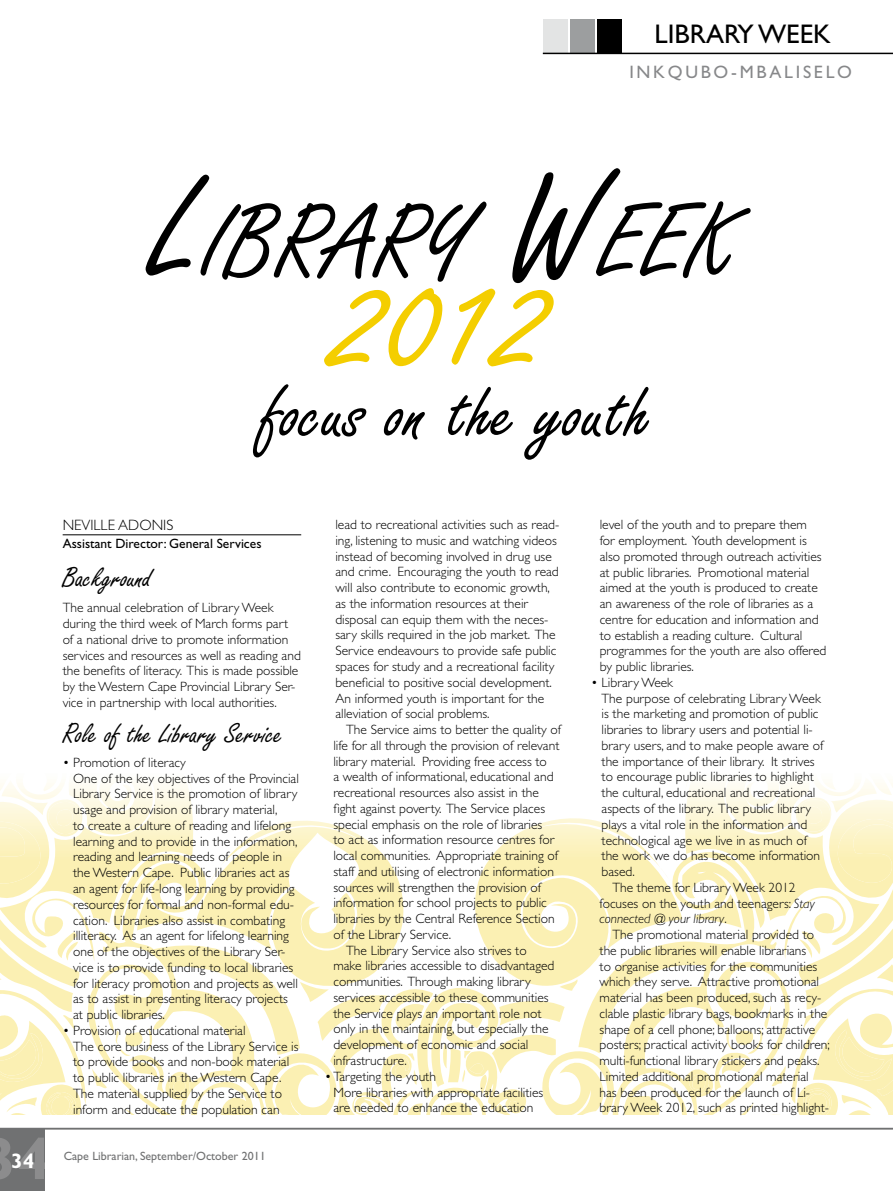
<style>
.page{position:relative;width:893px;height:1191px;background:#fff}
.page>*{position:absolute;margin:0;border:0;box-sizing:border-box;transform-origin:0 0}
.t1{font:159px "Freestyle Script";color:#f4ce00}
.t2{font:111.3px "Freestyle Script";color:#000}
.t3{font:82.5px "Freestyle Script";color:#000}
.t4{font:700 60px "Gill Sans";color:#fff}
.t5{font:30px "Freestyle Script";color:#000}
.t6{font:27px "Gill Sans";color:#000}
.t7{font:700 21px "Gill Sans";color:#fff}
.t8{font:18px "Gill Sans";letter-spacing:.15em;color:#87888a}
.t9{font:300 15px "Gill Sans";color:#000}
.t10{font:300 13.5px/15.8px "Gill Sans";color:#000}
.t11{font:13.5px "Gill Sans";color:#000}
.t12{font:italic 300 13.5px "Gill Sans";color:#000}
.t13{font:12px "Gill Sans";color:#707172}
.s1{font-size:159px}
.s2{font-style:italic}
.s3{font-style:normal}
</style>
<div class="page">
<div style="left:543px;top:19px;width:25px;height:35px;background:#e3e4e4"></div>
<div style="left:570px;top:19px;width:25px;height:35px;background:#9c9e9f"></div>
<div style="left:597px;top:19px;width:24px;height:35px;background:#000"></div>
<hr style="left:543px;top:53px;width:350px;height:1px;background:#000">
<div style="left:0;top:1129px;width:45px;height:62px;background:#707172"></div>
<hr style="left:0;top:1127px;width:893px;height:2px;background:#707172">
<svg style="left:0;top:783px;width:893px;height:331px"></svg>
<hr style="left:63px;top:534px;width:238px;height:1px;background:#000">
<h3 class="t6" style="left:654px;top:19px;width:178px">LIBRARY WEEK</h3>
<h3 class="t8" style="left:629px;top:62px;width:224px">INKQUBO-MBALISELO</h3>
<h2 class="t2" style="left:152px;top:183px;width:586px"><span class="s1">L</span>IBRARY <span class="s1">W</span>EEK</h2>
<h1 class="t1" style="left:335px;top:234px;width:219px">2012</h1>
<h3 class="t3" style="left:261px;top:368px;width:392px">focus on the youth</h3>
<h3 class="t4" style="left:17px;top:1123px;width:35px">4</h3>
<h3 class="t7" style="left:11px;top:1148px;width:25px">34</h3>
<p class="t9" style="left:63px;top:517px;width:112px">Neville Adon is</p>
<p class="t11" style="left:63px;top:536px;width:200px">Assistant Director: General Services</p>
<h3 class="t5" style="left:63px;top:562px;width:90px">Background</h3>
<p class="t10" style="left:63px;top:600px;width:240px">The annual celebration of Library Week during the third week of March forms part of a national drive to promote information services and resources as well as reading and the benefits of literacy. This is made possible by the Western Cape Provincial Library Ser&shy;vice in partnership with local authorities.</p>
<h3 class="t5" style="left:63px;top:717px;width:222px">Role of the Library Service</h3>
<p class="t10" style="left:73px;top:754px;width:227px;text-indent:-11px">• Promotion of literacy<br>One of the key objectives of the Provincial Library Service is the promotion of library usage and provision of library material,<br>to create a culture of reading and lifelong learning and to provide in the information, reading and learning needs of people in the Western Cape. Public libraries act as an agent for life-long learning by providing resources for formal and non-formal edu&shy;cation. Libraries also assist in combating illiteracy. As an agent for lifelong learning one of the objectives of the Library Ser&shy;vice is to provide funding to local libraries for literacy promotion and projects as well as to assist in presenting literacy projects at public libraries.</p>
<p class="t10" style="left:73px;top:1022px;width:227px;text-indent:-11px">• Provision of educational material<br>The core business of the Library Service is to provide books and non-book material to public libraries in the Western Cape.<br>The material supplied by the Service to inform and educate the population can</p>
<p class="t13" style="left:64px;top:1149px;width:203px">Cape Librarian, September/October 2011</p>
<p class="t10" style="left:335px;top:517px;width:225px">lead to recreational activities such as read&shy;ing, listening to music and watching videos instead of becoming involved in drug use and crime. Encouraging the youth to read will also contribute to economic growth, as the information resources at their disposal can equip them with the neces&shy;sary skills required in the job market. The Service endeavours to provide safe public spaces for study and a recreational facility beneficial to positive social development.<br>An informed youth is important for the alleviation of social problems.</p>
<p class="t10" style="left:346px;top:722px;width:216px">The Service aims to better the quality of</p>
<p class="t10" style="left:333px;top:737px;width:227px">life for all through the provision of relevant</p>
<p class="t10" style="left:333px;top:753px;width:215px">library material. Providing free access to</p>
<p class="t10" style="left:333px;top:769px;width:222px">a wealth of informational, educational and</p>
<p class="t10" style="left:333px;top:785px;width:207px">recreational resources also assist in the</p>
<p class="t10" style="left:333px;top:800px;width:213px">fight against poverty. The Service places</p>
<p class="t10" style="left:333px;top:816px;width:210px">special emphasis on the role of libraries</p>
<p class="t10" style="left:333px;top:832px;width:222px">to act as information resource centres for</p>
<p class="t10" style="left:333px;top:848px;width:226px">local communities. Appropriate training of</p>
<p class="t10" style="left:333px;top:863px;width:222px">staff and utilising of electronic information</p>
<p class="t10" style="left:333px;top:879px;width:209px">sources will strengthen the provision of</p>
<p class="t10" style="left:333px;top:895px;width:215px">information for school projects to public</p>
<p class="t10" style="left:333px;top:911px;width:223px">libraries by the Central Reference Section</p>
<p class="t10" style="left:333px;top:926px;width:119px">of the Library Service.</p>
<p class="t10" style="left:346px;top:942px;width:182px">The Library Service also strives to</p>
<p class="t10" style="left:333px;top:958px;width:223px">make libraries accessible to disadvantaged</p>
<p class="t10" style="left:333px;top:974px;width:199px">communities. Through making library</p>
<p class="t10" style="left:333px;top:989px;width:217px">services accessible to these communities</p>
<p class="t10" style="left:333px;top:1005px;width:210px">the Service plays an important role not</p>
<p class="t10" style="left:333px;top:1021px;width:217px">only in the maintaining, but especially the</p>
<p class="t10" style="left:333px;top:1037px;width:197px">development of economic and social</p>
<p class="t10" style="left:333px;top:1052px;width:75px">infrastructure.</p>
<p class="t10" style="left:334px;top:1068px;width:211px;text-indent:-9px">• Targeting the youth<br>More libraries with appropriate facilities are needed to enhance the education</p>
<p class="t10" style="left:600px;top:517px;width:228px">level of the youth and to prepare them<br>for employment. Youth development is also promoted through outreach activities at public libraries. Promotional material aimed at the youth is produced to create an awareness of the role of libraries as a centre for education and information and to establish a reading culture. Cultural programmes for the youth are also offered by public libraries.</p>
<p class="t10" style="left:591px;top:674px;width:83px">• Library Week</p>
<p class="t10" style="left:602px;top:690px;width:221px">The purpose of celebrating Library Week</p>
<p class="t10" style="left:602px;top:706px;width:218px">is the marketing and promotion of public</p>
<p class="t10" style="left:602px;top:722px;width:213px">libraries to library users and potential li-</p>
<p class="t10" style="left:602px;top:737px;width:223px">brary users, and to make people aware of</p>
<p class="t10" style="left:602px;top:753px;width:215px">the importance of their library. It strives</p>
<p class="t10" style="left:602px;top:769px;width:214px">to encourage public libraries to highlight</p>
<p class="t10" style="left:602px;top:785px;width:215px">the cultural, educational and recreational</p>
<p class="t10" style="left:602px;top:800px;width:211px">aspects of the library. The public library</p>
<p class="t10" style="left:602px;top:816px;width:207px">plays a vital role in the information and</p>
<p class="t10" style="left:602px;top:832px;width:207px">technological age we live in as much of</p>
<p class="t10" style="left:602px;top:848px;width:220px">the work we do has become information</p>
<p class="t10" style="left:602px;top:863px;width:35px">based.</p>
<p class="t10" style="left:612px;top:879px;width:185px">The theme for Library Week 2012</p>
<p class="t10" style="left:600px;top:895px;width:217px">focuses on the youth and teenagers: <span class="s2">Stay</span></p>
<p class="t12" style="left:600px;top:911px;width:129px">connected @ your library<span class="s3">.</span></p>
<p class="t10" style="left:612px;top:926px;width:203px">The promotional material provided to</p>
<p class="t10" style="left:600px;top:942px;width:208px">the public libraries will enable librarians</p>
<p class="t10" style="left:600px;top:958px;width:219px">to organise activities for the communities</p>
<p class="t10" style="left:600px;top:974px;width:221px">which they serve. Attractive promotional</p>
<p class="t10" style="left:600px;top:990px;width:223px">material has been produced, such as recy-</p>
<p class="t10" style="left:600px;top:1005px;width:229px">clable plastic library bags, bookmarks in the</p>
<p class="t10" style="left:600px;top:1021px;width:217px">shape of a cell phone; balloons; attractive</p>
<p class="t10" style="left:600px;top:1037px;width:232px">posters; practical activity books for children;</p>
<p class="t10" style="left:600px;top:1053px;width:222px">multi-functional library stickers and peaks.</p>
<p class="t10" style="left:600px;top:1068px;width:211px">Limited additional promotional material</p>
<p class="t10" style="left:600px;top:1084px;width:212px">has been produced for the launch of Li-</p>
<p class="t10" style="left:600px;top:1100px;width:231px">brary Week 2012, such as printed highlight-</p>
</div>
